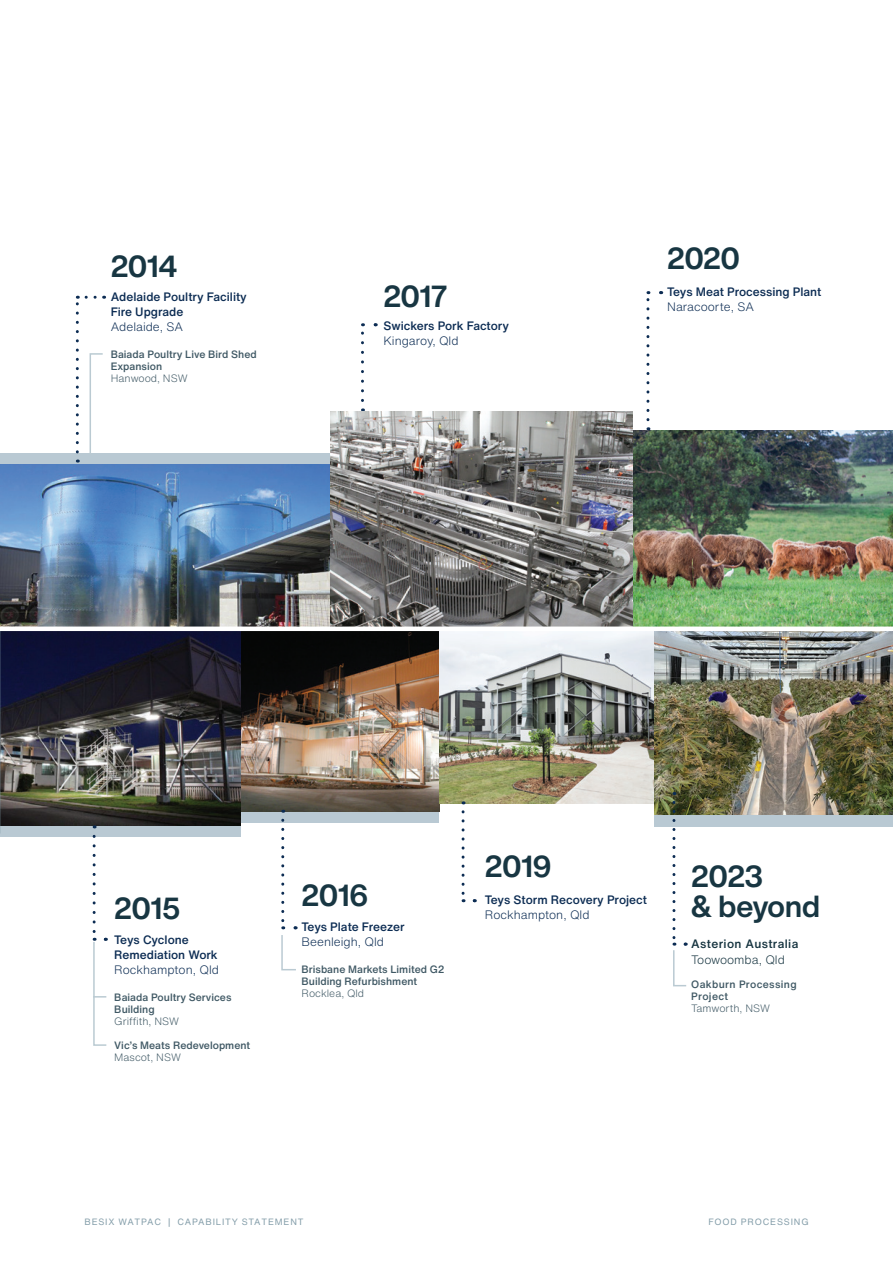
<style>
.page{position:relative;width:893px;height:1263px;background:#fff}
.page>*{position:absolute;margin:0;border:0;box-sizing:border-box;transform-origin:0 0}
.Heading_Level_2{font:700 30px/30px "Helvetica Now Display";letter-spacing:-.015em;color:#183642}
.Main_Body_-_Charcoal{font:500 12px/15px "Helvetica Now Text";color:#0c2c53}
.Main_Body_-_Charcoal-2{font:500 12px/16.5px "Helvetica Now Text";letter-spacing:.03em;color:#15333f}
.Main_Body_-_Charcoal-3{font:300 12px "Helvetica Now Text";color:#0c2c53}
.Main_Body_-_Charcoal-4{font:500 10.5px/12px "Helvetica Now Text";color:#3f5864}
.Main_Body_-_Charcoal-5{font:500 10.5px/12px "Helvetica Now Text";letter-spacing:.03em;color:#3f5864}
.t1{font:9px "Helvetica Now Text";letter-spacing:.09em;color:#839da9}
.s1{font-weight:300}
</style>
<div class="page">
<div style="left:0;top:629px;width:240px;height:208px;background:#b9c9d3"></div>
<div style="left:655px;top:616px;width:238px;height:211px;background:#b9c9d3"></div>
<div style="left:240px;top:629px;width:199px;height:194px;background:#b9c9d3"></div>
<div style="left:0;top:454px;width:331px;height:175px;background:#b9c9d3"></div>
<img style="left:633px;top:430px;width:260px;height:196px">
<img style="left:1px;top:464px;width:330px;height:162px">
<img style="left:240px;top:631px;width:199px;height:180px">
<img style="left:439px;top:631px;width:216px;height:172px">
<img style="left:655px;top:631px;width:238px;height:184px">
<img style="left:1px;top:631px;width:239px;height:194px">
<img style="left:0;top:629px;width:1px;height:205px">
<img style="left:0;top:395px;width:1px;height:233px">
<svg style="left:462px;top:812px;width:13px;height:90px"></svg>
<svg style="left:76px;top:296px;width:3px;height:156px"></svg>
<svg style="left:86px;top:296px;width:19px;height:3px"></svg>
<svg style="left:646px;top:291px;width:16px;height:129px"></svg>
<svg style="left:361px;top:323px;width:15px;height:77px"></svg>
<img style="left:331px;top:411px;width:302px;height:215px">
<div style="left:0;top:626px;width:893px;height:5px;background:#fff"></div>
<svg style="left:281px;top:820px;width:16px;height:151px"></svg>
<svg style="left:89px;top:353px;width:15px;height:101px"></svg>
<svg style="left:672px;top:802px;width:16px;height:185px"></svg>
<svg style="left:92px;top:836px;width:16px;height:210px"></svg>
<p class="Heading_Level_2" style="left:111px;top:251px;width:68px">2014</p>
<p class="Main_Body_-_Charcoal" style="left:111px;top:289px;width:138px">Adelaide Poultry Facility<br>Fire Upgrade<br><span class="s1">Adelaide, SA</span></p>
<p class="Main_Body_-_Charcoal-4" style="left:111px;top:348px;width:148px">Baiada Poultry Live Bird Shed<br>Expansion<br><span class="s1">Hanwood, NSW</span></p>
<p class="Heading_Level_2" style="left:383px;top:282px;width:65px">2017</p>
<p class="Main_Body_-_Charcoal" style="left:383px;top:318px;width:127px">Swickers Pork Factory<br><span class="s1">Kingaroy, Qld</span></p>
<p class="Heading_Level_2" style="left:667px;top:243px;width:74px">2020</p>
<p class="Main_Body_-_Charcoal" style="left:667px;top:284px;width:156px">Teys Meat Processing Plant<br><span class="s1">Naracoorte, SA</span></p>
<p class="Heading_Level_2" style="left:114px;top:893px;width:68px">2015</p>
<p class="Main_Body_-_Charcoal" style="left:114px;top:932px;width:106px">Teys Cyclone<br>Remediation Work<br><span class="s1">Rockhampton, Qld</span></p>
<p class="Main_Body_-_Charcoal-4" style="left:114px;top:991px;width:119px">Baiada Poultry Services<br>Building<br><span class="s1">Griffith, NSW</span></p>
<p class="Main_Body_-_Charcoal-4" style="left:114px;top:1039px;width:137px">Vic’s Meats Redevelopment<br><span class="s1">Mascot, NSW</span></p>
<p class="Heading_Level_2" style="left:302px;top:880px;width:68px">2016</p>
<p class="Main_Body_-_Charcoal" style="left:302px;top:919px;width:105px">Teys Plate Freezer</p>
<p class="Main_Body_-_Charcoal-3" style="left:302px;top:933px;width:84px">Beenleigh, Qld</p>
<p class="Main_Body_-_Charcoal-4" style="left:302px;top:963px;width:145px">Brisbane Markets Limited G2<br>Building Refurbishment<br><span class="s1">Rocklea, Qld</span></p>
<p class="Heading_Level_2" style="left:485px;top:851px;width:68px">2019</p>
<p class="Main_Body_-_Charcoal" style="left:485px;top:891px;width:164px">Teys Storm Recovery Project<br><span class="s1">Rockhampton, Qld</span></p>
<p class="Heading_Level_2" style="left:691px;top:861px;width:130px">2023<br>&amp; beyond</p>
<p class="Main_Body_-_Charcoal-2" style="left:691px;top:935px;width:109px">Asterion Australia<br><span class="s1">Toowoomba, Qld</span></p>
<p class="Main_Body_-_Charcoal-5" style="left:691px;top:978px;width:107px">Oakburn Processing<br>Project<br><span class="s1">Tamworth, NSW</span></p>
<p class="t1" style="left:84px;top:1215px;width:221px">BESIX WATPAC | CAPABILITY STATEMENT</p>
<p class="t1" style="left:709px;top:1215px;width:101px">FOOD PROCESSING</p>
</div>
